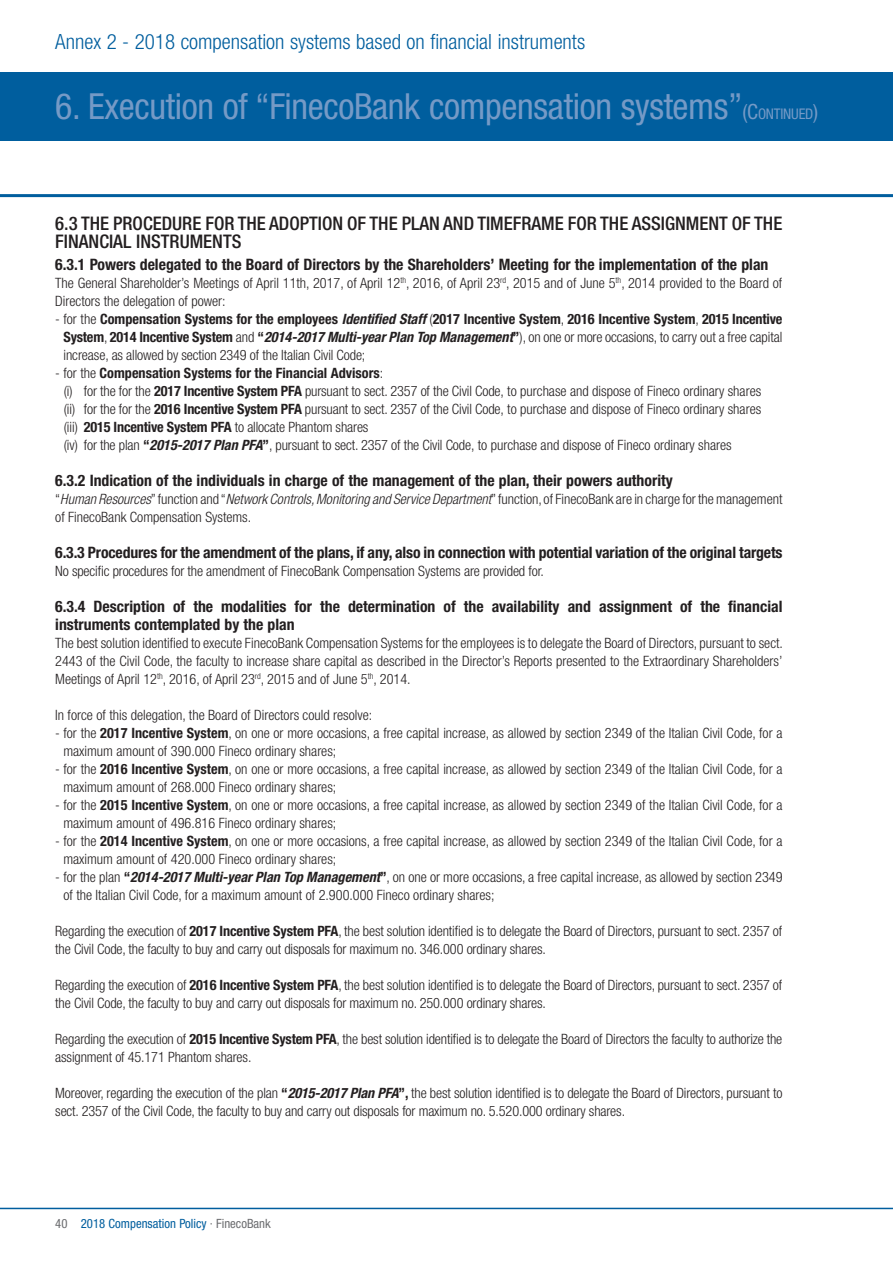
<style>
.page{position:relative;width:893px;height:1263px;background:#fff}
.page>*{position:absolute;margin:0;border:0;box-sizing:border-box;transform-origin:0 0}
.t1{font:condensed 36px "Helvetica Neue LT Std";letter-spacing:-.01em;color:#759ac6}
.t2{font:300 condensed 21px "Helvetica Neue LT Std";color:#005e9e}
.t3{font:500 condensed 18.75px/18px "Helvetica Neue LT Std";color:#231f20}
.t4{font:700 condensed 15.75px/18px "Helvetica Neue LT Std";color:#231f20}
.t5{font:300 condensed 14.25px/18px "Helvetica Neue LT Std";color:#231f20}
.t6{font:condensed 12.75px "Helvetica Neue LT Std";color:#005e9e}
.t7{font:condensed 12.75px "Helvetica Neue LT Std";color:#6c6d70}
.s1{font-size:21px}
.s2{font-size:14.7px}
.s3{font-weight:700}
.s4{font-weight:700;font-style:italic}
.s5{font-style:italic}
.s6{color:#6c6d70}
</style>
<div class="page">
<div style="left:0;top:72px;width:893px;height:68px;background:#005e9e"></div>
<hr style="left:0;top:194px;width:893px;height:3px;background:#005e9e">
<hr style="left:0;top:1208px;width:893px;height:1px;background:#005e9e">
<h2 class="t2" style="left:55px;top:30px;width:531px">Annex 2 - 2018 compensation systems based on financial instruments</h2>
<h1 class="t1" style="left:55px;top:86px;width:764px">6. Execution of “FinecoBank compensation systems”<span class="s1">(</span><span class="s1">C</span><span class="s2">ONTINUED</span><span class="s1">)</span></h1>
<h3 class="t3" style="left:55px;top:214px;width:729px">6.3 THE PROCEDURE FOR THE ADOPTION OF THE PLAN AND TIMEFRAME FOR THE ASSIGNMENT OF THE<br>FINANCIAL INSTRUMENTS</h3>
<p class="t4" style="left:55px;top:255px;width:715px">6.3.1 Powers delegated to the Board of Directors by the Shareholders’ Meeting for the implementation of the plan</p>
<p class="t5" style="left:55px;top:274px;width:729px">The General Shareholder’s Meetings of April 11th, 2017, of April 12<sup>th</sup>, 2016, of April 23<sup>rd</sup>, 2015 and of June 5<sup>th</sup>, 2014 provided to the Board of<br>Directors the delegation of power:</p>
<p class="t5" style="left:63px;top:310px;width:720px;text-align:justify;text-indent:-8px">- for the <span class="s3">Compensation Systems for the employees</span> <span class="s4">Identified Staff</span> (<span class="s3">2017 Incentive System</span>, <span class="s3">2016 Incentive System</span>, <span class="s3">2015 Incentive System</span>, <span class="s3">2014 Incentive System</span> and <span class="s3">“</span><span class="s4">2014-2017 Multi-year Plan Top Management</span><span class="s3">”</span>), on one or more occasions, to carry out a free capital increase, as allowed by section 2349 of the Italian Civil Code;</p>
<p class="t5" style="left:64px;top:364px;width:699px;text-indent:-8px">- for the <span class="s3">Compensation Systems for the Financial Advisors</span>:<br>(i) for the for the <span class="s3">2017 Incentive System PFA</span> pursuant to sect. 2357 of the Civil Code, to purchase and dispose of Fineco ordinary shares (ii) for the for the <span class="s3">2016 Incentive System PFA</span> pursuant to sect. 2357 of the Civil Code, to purchase and dispose of Fineco ordinary shares (iii) <span class="s3">2015 Incentive System PFA</span> to allocate Phantom shares<br>(iv) for the plan <span class="s3">“</span><span class="s4">2015-2017 Plan PFA</span><span class="s3">”</span>, pursuant to sect. 2357 of the Civil Code, to purchase and dispose of Fineco ordinary shares</p>
<p class="t4" style="left:55px;top:471px;width:619px">6.3.2 Indication of the individuals in charge of the management of the plan, their powers authority</p>
<p class="t5" style="left:55px;top:490px;width:729px">“<span class="s5">Human Resources</span>” function and “<span class="s5">Network Controls, Monitoring and Service Department</span>” function, of FinecoBank are in charge for the management of FinecoBank Compensation Systems.</p>
<p class="t4" style="left:55px;top:543px;width:729px">6.3.3 Procedures for the amendment of the plans, if any, also in connection with potential variation of the original targets</p>
<p class="t5" style="left:55px;top:562px;width:490px">No specific procedures for the amendment of FinecoBank Compensation Systems are provided for.</p>
<p class="t4" style="left:55px;top:597px;width:729px">6.3.4 Description of the modalities for the determination of the availability and assignment of the financial instruments contemplated by the plan</p>
<p class="t5" style="left:55px;top:634px;width:729px;text-align:justify">The best solution identified to execute FinecoBank Compensation Systems for the employees is to delegate the Board of Directors, pursuant to sect.<br>2443 of the Civil Code, the faculty to increase share capital as described in the Director’s Reports presented to the Extraordinary Shareholders’ Meetings of April 12<sup>th</sup>, 2016, of April 23<sup>rd</sup>, 2015 and of June 5<sup>th</sup>, 2014.</p>
<p class="t5" style="left:55px;top:706px;width:318px">In force of this delegation, the Board of Directors could resolve:</p>
<p class="t5" style="left:63px;top:724px;width:720px;text-indent:-8px">- for the <span class="s3">2017 Incentive System</span>, on one or more occasions, a free capital increase, as allowed by section 2349 of the Italian Civil Code, for a maximum amount of 390.000 Fineco ordinary shares;</p>
<p class="t5" style="left:63px;top:760px;width:720px;text-indent:-8px">- for the <span class="s3">2016 Incentive System</span>, on one or more occasions, a free capital increase, as allowed by section 2349 of the Italian Civil Code, for a maximum amount of 268.000 Fineco ordinary shares;</p>
<p class="t5" style="left:63px;top:796px;width:720px;text-indent:-8px">- for the <span class="s3">2015 Incentive System</span>, on one or more occasions, a free capital increase, as allowed by section 2349 of the Italian Civil Code, for a maximum amount of 496.816 Fineco ordinary shares;</p>
<p class="t5" style="left:63px;top:832px;width:720px;text-indent:-8px">- for the <span class="s3">2014 Incentive System</span>, on one or more occasions, a free capital increase, as allowed by section 2349 of the Italian Civil Code, for a maximum amount of 420.000 Fineco ordinary shares;</p>
<p class="t5" style="left:63px;top:868px;width:721px;text-indent:-8px">- for the plan <span class="s3">“</span><span class="s4">2014-2017 Multi-year Plan Top Management</span><span class="s3">”</span>, on one or more occasions, a free capital increase, as allowed by section 2349 of the Italian Civil Code, for a maximum amount of 2.900.000 Fineco ordinary shares;</p>
<p class="t5" style="left:55px;top:922px;width:729px">Regarding the execution of <span class="s3">2017 Incentive System PFA</span>, the best solution identified is to delegate the Board of Directors, pursuant to sect. 2357 of the Civil Code, the faculty to buy and carry out disposals for maximum no. 346.000 ordinary shares.</p>
<p class="t5" style="left:55px;top:976px;width:729px">Regarding the execution of <span class="s3">2016 Incentive System PFA</span>, the best solution identified is to delegate the Board of Directors, pursuant to sect. 2357 of the Civil Code, the faculty to buy and carry out disposals for maximum no. 250.000 ordinary shares.</p>
<p class="t5" style="left:55px;top:1030px;width:729px">Regarding the execution of <span class="s3">2015 Incentive System PFA</span>, the best solution identified is to delegate the Board of Directors the faculty to authorize the assignment of 45.171 Phantom shares.</p>
<p class="t5" style="left:55px;top:1084px;width:729px">Moreover, regarding the execution of the plan <span class="s3">“</span><span class="s4">2015-2017 Plan PFA</span><span class="s3">”,</span> the best solution identified is to delegate the Board of Directors, pursuant to sect. 2357 of the Civil Code, the faculty to buy and carry out disposals for maximum no. 5.520.000 ordinary shares.</p>
<p class="t7" style="left:55px;top:1216px;width:14px">40</p>
<p class="t6" style="left:81px;top:1216px;width:192px">2018 Compensation Policy <span class="s6">· FinecoBank</span></p>
</div>
